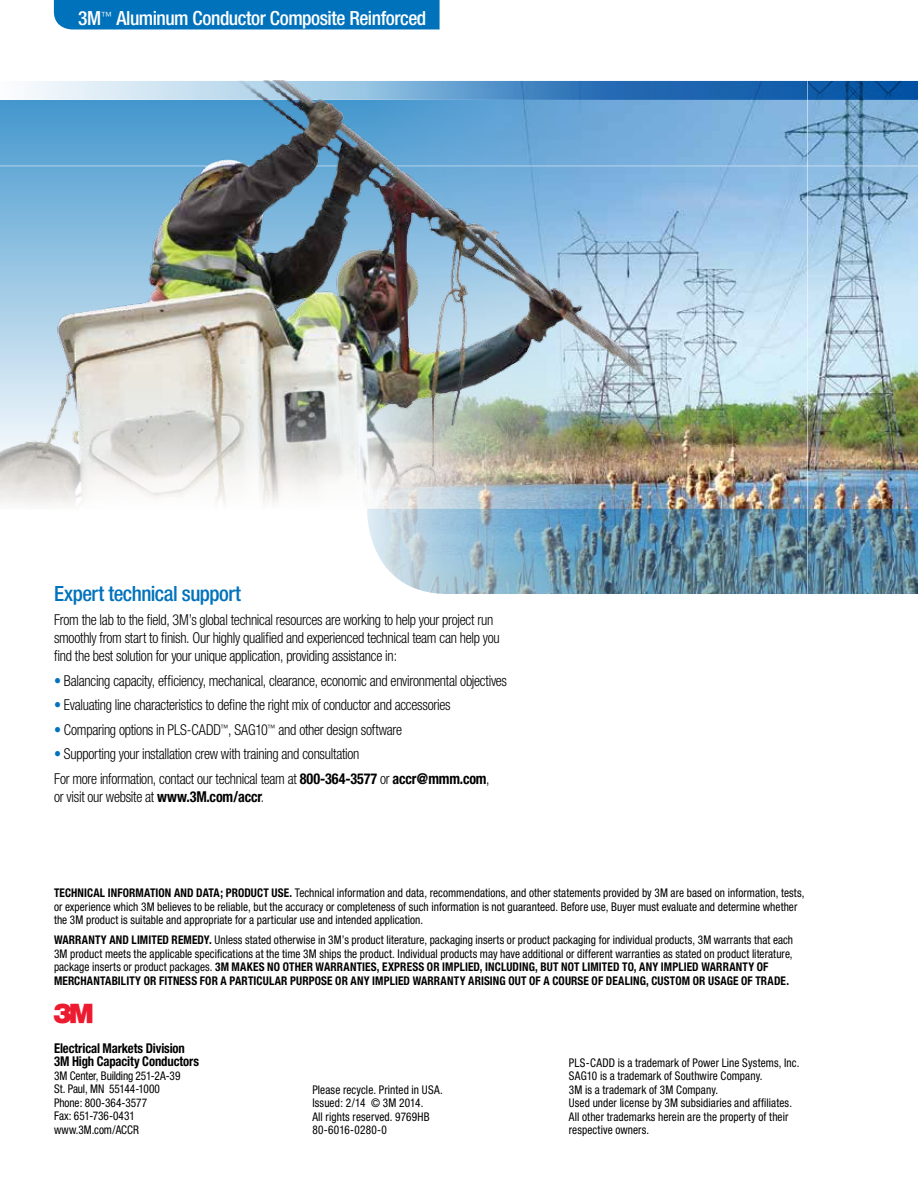
<style>
.page{position:relative;width:918px;height:1188px;background:#fff}
.page>*{position:absolute;margin:0;border:0;box-sizing:border-box;transform-origin:0 0}
.t1{font:27px "Logo 3 Mv 3 tt";color:#ed1b2f}
.t2{font:500 condensed 21px "Helvetica Neue";letter-spacing:-.025em;color:#0072bc}
.t3{font:500 condensed 19.5px "Helvetica Neue";letter-spacing:-.025em;color:#fff}
.t4{font:300 condensed 15px/18px "Helvetica Neue";letter-spacing:-.02em;color:#000;scale:.94 1}
.t5{font:700 condensed 13.5px/13.5px "Helvetica Neue";letter-spacing:-.01em;color:#000;scale:.94 1}
.t6{font:condensed 12px/13.5px "Helvetica Neue";letter-spacing:.005em;color:#000;scale:.94 1}
.s1{color:#0072bc}
.s2{font-weight:700}
</style>
<div class="page">
<img style="left:642px;top:100px;width:276px;height:409px">
<svg style="left:642px;top:81px;width:276px;height:19px;background:#135ca8"></svg>
<img style="left:368px;top:509px;width:550px;height:85px">
<div style="left:54px;top:0;width:386px;height:29px;background:#0072bc"></div>
<hr style="left:807px;top:69px;width:1px;height:529px;background:#fff">
<hr style="left:0;top:166px;width:918px;height:1px;background:#fff">
<img style="left:0;top:81px;width:642px;height:443px">
<h3 class="t3" style="left:78px;top:6px;width:350px">3M<sup>™</sup> Aluminum Conductor Composite Reinforced</h3>
<h2 class="t2" style="left:54px;top:581px;width:188px">Expert technical support</h2>
<p class="t4" style="left:54px;top:611px;width:476px">From the lab to the field, 3M’s global technical resources are working to help your project run smoothly from start to finish. Our highly qualified and experienced technical team can help you find the best solution for your unique application, providing assistance in:</p>
<p class="t4" style="left:54px;top:671px;width:483px"><span class="s1">•</span> Balancing capacity, efficiency, mechanical, clearance, economic and environmental objectives</p>
<p class="t4" style="left:54px;top:696px;width:424px"><span class="s1">•</span> Evaluating line characteristics to define the right mix of conductor and accessories</p>
<p class="t4" style="left:54px;top:720px;width:372px"><span class="s1">•</span> Comparing options in PLS-CADD<sup>™</sup>, SAG10<sup>™</sup> and other design software</p>
<p class="t4" style="left:54px;top:742px;width:465px;line-height:24.5px"><span class="s1">•</span> Supporting your installation crew with training and consultation<br>For more information, contact our technical team at <span class="s2">800-364-3577</span> or <span class="s2">accr@mmm.com</span>,</p>
<p class="t4" style="left:54px;top:787px;width:225px">or visit our website at <span class="s2">www.3M.com/accr</span>.</p>
<p class="t6" style="left:54px;top:886px;width:800px"><span class="s2">TECHNICAL INFORMATION AND DATA; PRODUCT USE.</span> Technical information and data, recommendations, and other statements provided by 3M are based on information, tests, or experience which 3M believes to be reliable, but the accuracy or completeness of such information is not guaranteed. Before use, Buyer must evaluate and determine whether the 3M product is suitable and appropriate for a particular use and intended application.</p>
<p class="t6" style="left:54px;top:933px;width:788px"><span class="s2">WARRANTY AND LIMITED REMEDY.</span> Unless stated otherwise in 3M’s product literature, packaging inserts or product packaging for individual products, 3M warrants that each 3M product meets the applicable specifications at the time 3M ships the product. Individual products may have additional or different warranties as stated on product literature, package inserts or product packages. <span class="s2">3M MAKES NO OTHER WARRANTIES, EXPRESS OR IMPLIED, INCLUDING, BUT NOT LIMITED TO, ANY IMPLIED WARRANTY OF MERCHANTABILITY OR FITNESS FOR A PARTICULAR PURPOSE OR ANY IMPLIED WARRANTY ARISING OUT OF A COURSE OF DEALING, CUSTOM OR USAGE OF TRADE.</span></p>
<h1 class="t1" style="left:54px;top:998px;width:41px">3</h1>
<p class="t5" style="left:54px;top:1041px;width:156px">Electrical Markets Division<br>3M High Capacity Conductors</p>
<p class="t6" style="left:54px;top:1069px;width:136px">3M Center, Building 251-2A-39<br>St. Paul, MN 55144-1000<br>Phone: 800-364-3577<br>Fax: 651-736-0431 www.3M.com/ACCR</p>
<p class="t6" style="left:312px;top:1082px;width:140px">Please recycle. Printed in USA.<br>Issued: 2/14 © 3M 2014.<br>All rights reserved. 9769HB<br>80-6016-0280-0</p>
<p class="t6" style="left:569px;top:1055px;width:247px">PLS-CADD is a trademark of Power Line Systems, Inc.<br>SAG10 is a trademark of Southwire Company.<br>3M is a trademark of 3M Company.<br>Used under license by 3M subsidiaries and affiliates.<br>All other trademarks herein are the property of their respective owners.</p>
</div>
